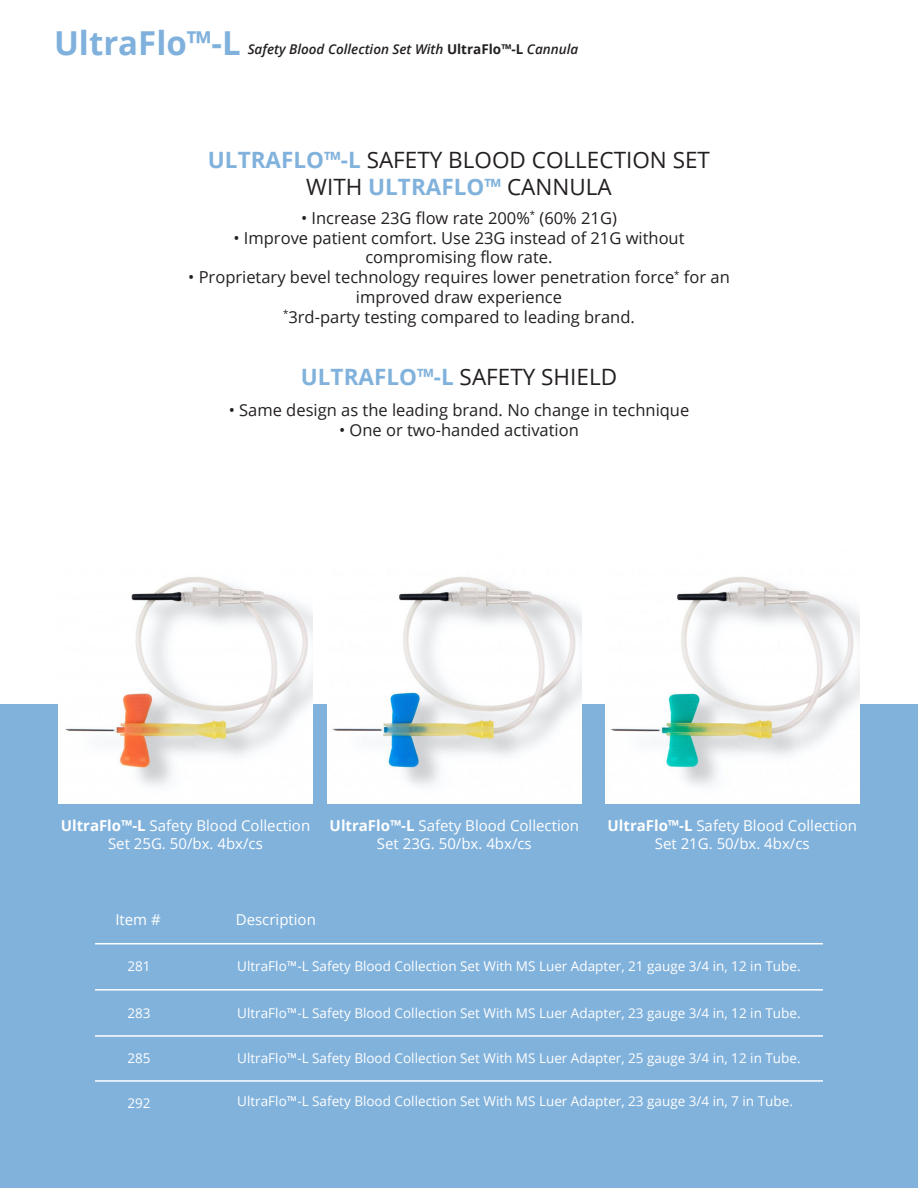
<style>
.page{position:relative;width:918px;height:1188px;background:#fff}
.page>*{position:absolute;margin:0;border:0;box-sizing:border-box;transform-origin:0 0}
.t1{font:700 33px "Open Sans";color:#7fb1dc}
.t2{font:22.5px "Open Sans";color:#231f20}
.t3{font:16.5px "Open Sans";color:#231f20}
.t4{font:15px/18px "Open Sans";color:#fff;text-align:center}
.t5{font:13.5px "Open Sans";color:#fff}
.t6{font:italic 600 13.5px "Open Sans";color:#231f20}
.s1{font-weight:700;font-style:normal}
.s2{font-weight:700;color:#81b2dc}
.s3{font-weight:700}
</style>
<div class="page">
<div style="left:0;top:704px;width:918px;height:484px;background:#81b2dc"></div>
<img style="left:59px;top:577px;width:254px;height:227px">
<img style="left:328px;top:577px;width:254px;height:227px">
<img style="left:605px;top:577px;width:254px;height:227px">
<hr style="left:95px;top:943px;width:728px;height:1px;background:#fff">
<hr style="left:95px;top:989px;width:728px;height:2px;background:#fff">
<hr style="left:95px;top:1035px;width:728px;height:2px;background:#fff">
<hr style="left:95px;top:1080px;width:728px;height:2px;background:#fff">
<p class="t1" style="left:54px;top:19px;width:188px">UltraFlo™-L</p>
<p class="t6" style="left:248px;top:40px;width:332px">Safety Blood Collection Set With <span class="s1">UltraFlo™-L</span> Cannula</p>
<p class="t2" style="left:208px;top:144px;width:504px"><span class="s2">ULTRAFLO™-L</span> SAFETY BLOOD COLLECTION SET</p>
<p class="t2" style="left:306px;top:171px;width:307px">WITH <span class="s2">ULTRAFLO™</span> CANNULA</p>
<p class="t3" style="left:301px;top:206px;width:317px">• Increase 23G flow rate 200%<sup>*</sup> (60% 21G)</p>
<p class="t3" style="left:233px;top:226px;width:453px">• Improve patient comfort. Use 23G instead of 21G without</p>
<p class="t3" style="left:365px;top:246px;width:189px">compromising flow rate.</p>
<p class="t3" style="left:188px;top:266px;width:543px">• Proprietary bevel technology requires lower penetration force<sup>*</sup> for an</p>
<p class="t3" style="left:356px;top:286px;width:208px">improved draw experience</p>
<p class="t3" style="left:283px;top:305px;width:353px"><sup>*</sup>3rd-party testing compared to leading brand.</p>
<p class="t2" style="left:301px;top:361px;width:318px"><span class="s2">ULTRAFLO™-L</span> SAFETY SHIELD</p>
<p class="t3" style="left:229px;top:398px;width:462px">• Same design as the leading brand. No change in technique</p>
<p class="t3" style="left:339px;top:418px;width:241px">• One or two-handed activation</p>
<p class="t4" style="left:61px;top:816px;width:251px"><span class="s3">UltraFlo™-L</span> Safety Blood Collection<br>Set 25G. 50/bx. 4bx/cs</p>
<p class="t4" style="left:330px;top:816px;width:251px"><span class="s3">UltraFlo™-L</span> Safety Blood Collection<br>Set 23G. 50/bx. 4bx/cs</p>
<p class="t4" style="left:608px;top:816px;width:251px"><span class="s3">UltraFlo™-L</span> Safety Blood Collection<br>Set 21G. 50/bx. 4bx/cs</p>
<p class="t4" style="left:115px;top:910px;width:47px">Item #</p>
<p class="t5" style="left:127px;top:956px;width:25px">281</p>
<p class="t5" style="left:127px;top:1004px;width:25px">283</p>
<p class="t5" style="left:127px;top:1049px;width:25px">285</p>
<p class="t4" style="left:236px;top:910px;width:82px">Description</p>
<p class="t5" style="left:237px;top:956px;width:565px">UltraFlo™-L Safety Blood Collection Set With MS Luer Adapter, 21 gauge 3/4 in, 12 in Tube.</p>
<p class="t5" style="left:237px;top:1004px;width:565px">UltraFlo™-L Safety Blood Collection Set With MS Luer Adapter, 23 gauge 3/4 in, 12 in Tube.</p>
<p class="t5" style="left:237px;top:1049px;width:565px">UltraFlo™-L Safety Blood Collection Set With MS Luer Adapter, 25 gauge 3/4 in, 12 in Tube.</p>
<p class="t5" style="left:127px;top:1094px;width:25px">292</p>
<p class="t5" style="left:237px;top:1092px;width:557px">UltraFlo™-L Safety Blood Collection Set With MS Luer Adapter, 23 gauge 3/4 in, 7 in Tube.</p>
</div>
